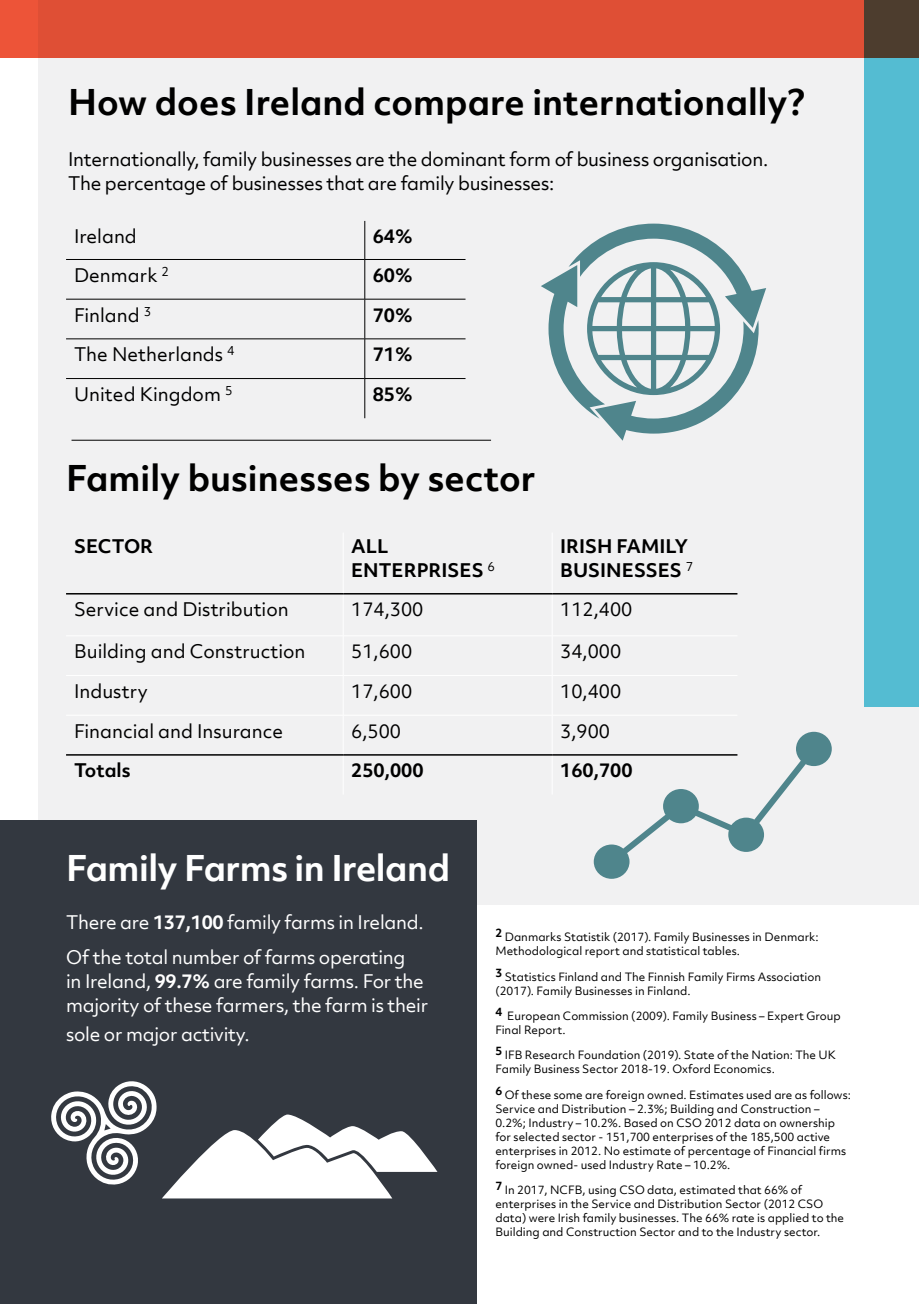
<style>
.page{position:relative;width:919px;height:1304px;background:#fff}
.page>*{position:absolute;margin:0;border:0;box-sizing:border-box;transform-origin:0 0}
.t1{font:700 34px "Objektiv Mk 2";color:#000}
.t2{font:700 34px "Objektiv Mk 2";letter-spacing:-.015em;color:#fff}
.t3{font:18px/24px "Objektiv Mk 2";color:#000}
.t4{font:18px/35.4px "Objektiv Mk 2";letter-spacing:-.015em;color:#fff}
.t5{font:700 18px/24px "Objektiv Mk 2";color:#000}
.t6{font:11px/14px "Objektiv Mk 2";color:#000}
.s1{font-weight:700}
</style>
<div class="page">
<div style="left:38px;top:0;width:880px;height:905px;background:#f1f1f2"></div>
<div style="left:0;top:821px;width:476px;height:483px;background:#333840"></div>
<div style="left:0;top:0;width:918px;height:57px;background:#df4f35"></div>
<hr style="left:364px;top:221px;width:1px;height:38px;background:#000">
<hr style="left:66px;top:259px;width:299px;height:1px;background:#000">
<hr style="left:365px;top:259px;width:100px;height:1px;background:#000">
<hr style="left:364px;top:260px;width:1px;height:39px;background:#000">
<hr style="left:66px;top:299px;width:299px;height:1px;background:#000">
<hr style="left:365px;top:299px;width:100px;height:1px;background:#000">
<hr style="left:364px;top:299px;width:1px;height:40px;background:#000">
<hr style="left:66px;top:339px;width:299px;height:1px;background:#000">
<hr style="left:365px;top:339px;width:100px;height:1px;background:#000">
<hr style="left:364px;top:339px;width:1px;height:39px;background:#000">
<hr style="left:66px;top:378px;width:299px;height:1px;background:#000">
<hr style="left:365px;top:378px;width:100px;height:1px;background:#000">
<hr style="left:364px;top:379px;width:1px;height:39px;background:#000">
<hr style="left:343px;top:533px;width:1px;height:60px;background:#fff">
<hr style="left:552px;top:533px;width:1px;height:60px;background:#fff">
<hr style="left:343px;top:595px;width:1px;height:41px;background:#fff">
<hr style="left:552px;top:595px;width:1px;height:41px;background:#fff">
<hr style="left:66px;top:635px;width:277px;height:1px;background:#fff">
<hr style="left:343px;top:635px;width:209px;height:1px;background:#fff">
<hr style="left:343px;top:636px;width:1px;height:39px;background:#fff">
<hr style="left:552px;top:635px;width:185px;height:1px;background:#fff">
<hr style="left:552px;top:636px;width:1px;height:39px;background:#fff">
<hr style="left:66px;top:675px;width:277px;height:1px;background:#fff">
<hr style="left:343px;top:675px;width:209px;height:1px;background:#fff">
<hr style="left:343px;top:676px;width:1px;height:39px;background:#fff">
<hr style="left:552px;top:675px;width:185px;height:1px;background:#fff">
<hr style="left:552px;top:676px;width:1px;height:39px;background:#fff">
<hr style="left:66px;top:715px;width:277px;height:1px;background:#fff">
<hr style="left:343px;top:715px;width:209px;height:1px;background:#fff">
<hr style="left:343px;top:715px;width:1px;height:39px;background:#fff">
<hr style="left:552px;top:715px;width:185px;height:1px;background:#fff">
<hr style="left:552px;top:715px;width:1px;height:39px;background:#fff">
<hr style="left:343px;top:756px;width:1px;height:39px;background:#fff">
<hr style="left:552px;top:756px;width:1px;height:39px;background:#fff">
<hr style="left:66px;top:754px;width:277px;height:2px;background:#000">
<hr style="left:343px;top:754px;width:209px;height:2px;background:#000">
<hr style="left:552px;top:754px;width:185px;height:2px;background:#000">
<hr style="left:66px;top:593px;width:277px;height:2px;background:#000">
<hr style="left:343px;top:593px;width:209px;height:2px;background:#000">
<hr style="left:552px;top:593px;width:185px;height:2px;background:#000">
<svg style="left:51px;top:1081px;width:386px;height:117px"></svg>
<svg style="left:593px;top:732px;width:238px;height:147px"></svg>
<svg style="left:864px;top:0;width:54px;height:707px;background:#53b1c4"></svg>
<hr style="left:71px;top:440px;width:420px;height:1px;background:#000">
<svg style="left:541px;top:224px;width:225px;height:217px"></svg>
<h1 class="t1" style="left:68px;top:79px;width:738px">How does Ireland compare internationally?</h1>
<h2 class="t3" style="left:68px;top:147px;width:701px">Internationally, family businesses are the dominant form of business organisation.<br>The percentage of businesses that are family businesses:</h2>
<h2 class="t3" style="left:74px;top:225px;width:64px">Ireland</h2>
<h2 class="t5" style="left:373px;top:224px;width:41px">64%</h2>
<h2 class="t3" style="left:74px;top:263px;width:96px">Denmark <sup>2</sup></h2>
<h2 class="t5" style="left:373px;top:263px;width:41px">60%</h2>
<h2 class="t3" style="left:74px;top:303px;width:79px">Finland <sup>3</sup></h2>
<h2 class="t5" style="left:373px;top:303px;width:41px">70%</h2>
<h2 class="t3" style="left:74px;top:343px;width:162px">The Netherlands <sup>4</sup></h2>
<h2 class="t5" style="left:373px;top:342px;width:41px">71%</h2>
<h2 class="t3" style="left:74px;top:382px;width:160px">United Kingdom <sup>5</sup></h2>
<h2 class="t5" style="left:373px;top:382px;width:41px">85%</h2>
<h1 class="t1" style="left:66px;top:454px;width:471px">Family businesses by sector</h1>
<h2 class="t5" style="left:74px;top:534px;width:81px">SECTOR</h2>
<h2 class="t5" style="left:351px;top:534px;width:145px">ALL<br>ENTERPRISES <sup>6</sup></h2>
<h2 class="t5" style="left:560px;top:534px;width:135px">IRISH FAMILY<br>BUSINESSES <sup>7</sup></h2>
<h2 class="t3" style="left:74px;top:597px;width:216px">Service and Distribution</h2>
<h2 class="t3" style="left:351px;top:597px;width:74px">174,300</h2>
<h2 class="t3" style="left:560px;top:597px;width:74px">112,400</h2>
<h2 class="t3" style="left:74px;top:639px;width:233px">Building and Construction</h2>
<h2 class="t3" style="left:351px;top:639px;width:63px">51,600</h2>
<h2 class="t3" style="left:560px;top:639px;width:63px">34,000</h2>
<h2 class="t3" style="left:74px;top:679px;width:75px">Industry</h2>
<h2 class="t3" style="left:351px;top:679px;width:63px">17,600</h2>
<h2 class="t3" style="left:560px;top:679px;width:63px">10,400</h2>
<h2 class="t3" style="left:74px;top:719px;width:210px">Financial and Insurance</h2>
<h2 class="t3" style="left:351px;top:719px;width:51px">6,500</h2>
<h2 class="t3" style="left:560px;top:719px;width:51px">3,900</h2>
<h2 class="t5" style="left:74px;top:758px;width:58px">Totals</h2>
<h2 class="t5" style="left:351px;top:758px;width:74px">250,000</h2>
<h2 class="t5" style="left:560px;top:758px;width:74px">160,700</h2>
<h1 class="t2" style="left:66px;top:844px;width:385px">Family Farms in Ireland</h1>
<h2 class="t4" style="left:66px;top:904px;width:359px">There are <span class="s1">137,100</span> family farms in Ireland.<br>Of the total number of farms operating</h2>
<h2 class="t4" style="left:66px;top:969px;width:364px;line-height:24px">in Ireland, <span class="s1">99.7%</span> are family farms. For the majority of these farmers, the farm is their</h2>
<h2 class="t4" style="left:66px;top:1016px;width:185px">sole or major activity.</h2>
<p class="t6" style="left:495px;top:930px;width:325px"><sup>2</sup> Danmarks Statistik (2017). Family Businesses in Denmark:<br>Methodological report and statistical tables.</p>
<p class="t6" style="left:495px;top:969px;width:327px"><sup>3</sup> Statistics Finland and The Finnish Family Firms Association (2017). Family Businesses in Finland.</p>
<p class="t6" style="left:495px;top:1009px;width:347px"><sup>4</sup> European Commission (2009). Family Business – Expert Group<br>Final Report.</p>
<p class="t6" style="left:495px;top:1048px;width:342px"><sup>5</sup> IFB Research Foundation (2019). State of the Nation: The UK<br>Family Business Sector 2018-19. Oxford Economics.</p>
<p class="t6" style="left:495px;top:1087px;width:357px"><sup>6</sup> Of these some are foreign owned. Estimates used are as follows:<br>Service and Distribution – 2.3%; Building and Construction – 0.2%; Industry – 10.2%. Based on CSO 2012 data on ownership for selected sector - 151,700 enterprises of the 185,500 active enterprises in 2012. No estimate of percentage of Financial firms foreign owned- used Industry Rate – 10.2%.</p>
<p class="t6" style="left:495px;top:1183px;width:350px"><sup>7</sup> In 2017, NCFB, using CSO data, estimated that 66% of enterprises in the Service and Distribution Sector (2012 CSO data) were Irish family businesses. The 66% rate is applied to the Building and Construction Sector and to the Industry sector.</p>
</div>
